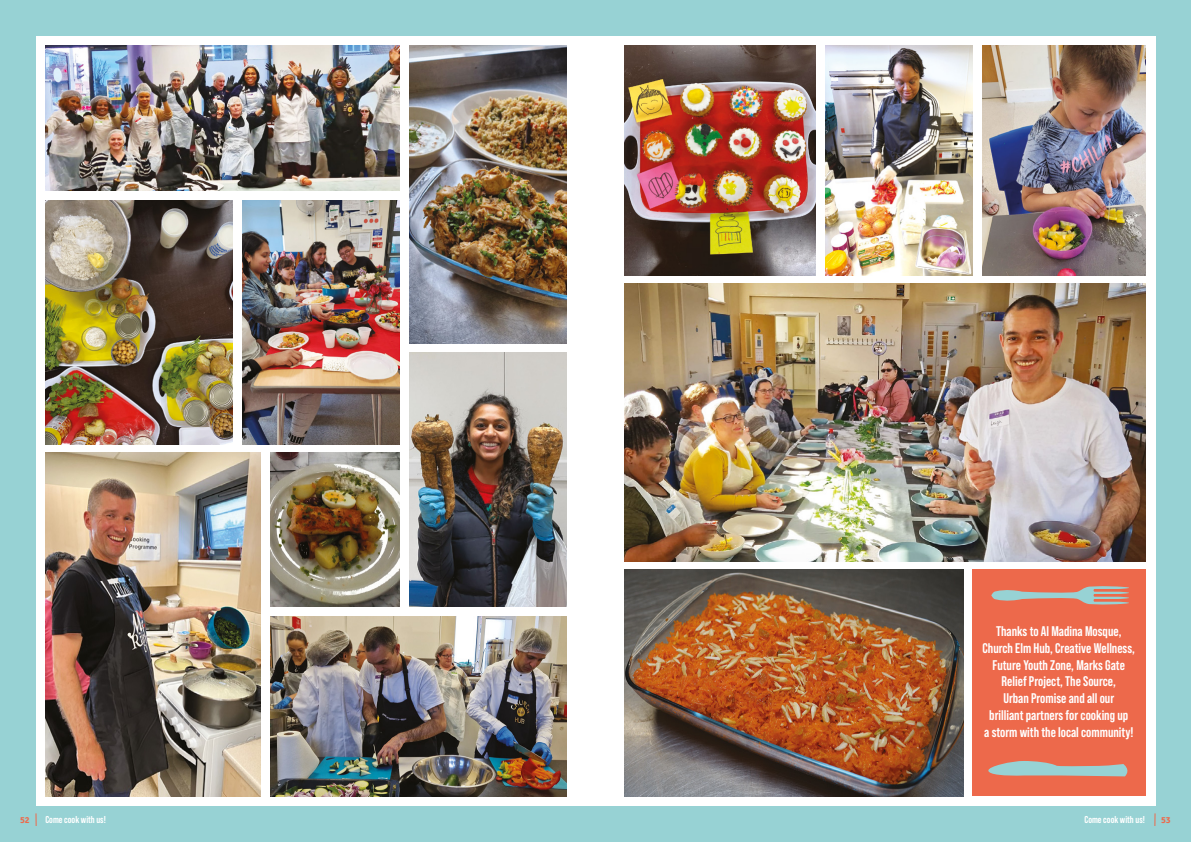
<style>
.page{position:relative;width:1191px;height:842px;background:#97d2d4}
.page>*{position:absolute;margin:0;border:0;box-sizing:border-box;transform-origin:0 0}
.t1{font:700 14px/16.8px "Bebas Neue Pro";color:#fff;text-align:center}
.t2{font:700 10px "Bebas Neue Pro";color:#fff}
.t3{font:700 9px "Signika Negative";color:#ed694b}
</style>
<div class="page">
<div style="left:36px;top:36px;width:1119px;height:770px;background:#fff"></div>
<img style="left:45px;top:200px;width:188px;height:244px">
<img style="left:624px;top:569px;width:340px;height:227px">
<img style="left:45px;top:45px;width:355px;height:146px">
<img style="left:270px;top:616px;width:296px;height:180px">
<img style="left:45px;top:452px;width:216px;height:344px">
<img style="left:409px;top:352px;width:157px;height:255px">
<img style="left:270px;top:452px;width:130px;height:155px">
<img style="left:825px;top:45px;width:147px;height:230px">
<img style="left:982px;top:45px;width:163px;height:230px">
<img style="left:624px;top:45px;width:191px;height:230px">
<img style="left:624px;top:283px;width:521px;height:279px">
<img style="left:409px;top:45px;width:157px;height:299px">
<img style="left:242px;top:200px;width:158px;height:244px">
<div style="left:972px;top:569px;width:173px;height:227px;background:#ed694b"></div>
<svg style="left:991px;top:586px;width:138px;height:19px"></svg>
<svg style="left:988px;top:761px;width:140px;height:15px"></svg>
<svg style="left:35px;top:813px;width:2px;height:13px"></svg>
<svg style="left:1154px;top:813px;width:1px;height:13px"></svg>
<p class="t1" style="left:996px;top:622px;width:127px">Thanks to Al Madina Mosque,</p>
<p class="t1" style="left:982px;top:639px;width:154px">Church Elm Hub, Creative Wellness,<br>Future Youth Zone, Marks Gate</p>
<p class="t1" style="left:1001px;top:673px;width:116px">Relief Project, The Source,</p>
<p class="t1" style="left:1003px;top:690px;width:112px">Urban Promise and all our</p>
<p class="t1" style="left:989px;top:706px;width:140px">brilliant partners for cooking up</p>
<p class="t1" style="left:984px;top:723px;width:151px">a storm with the local community!</p>
<p class="t3" style="left:20px;top:814px;width:11px">52</p>
<p class="t2" style="left:45px;top:814px;width:62px">Come cook with us!</p>
<p class="t2" style="left:1084px;top:814px;width:62px">Come cook with us!</p>
<p class="t3" style="left:1161px;top:814px;width:11px">53</p>
</div>
